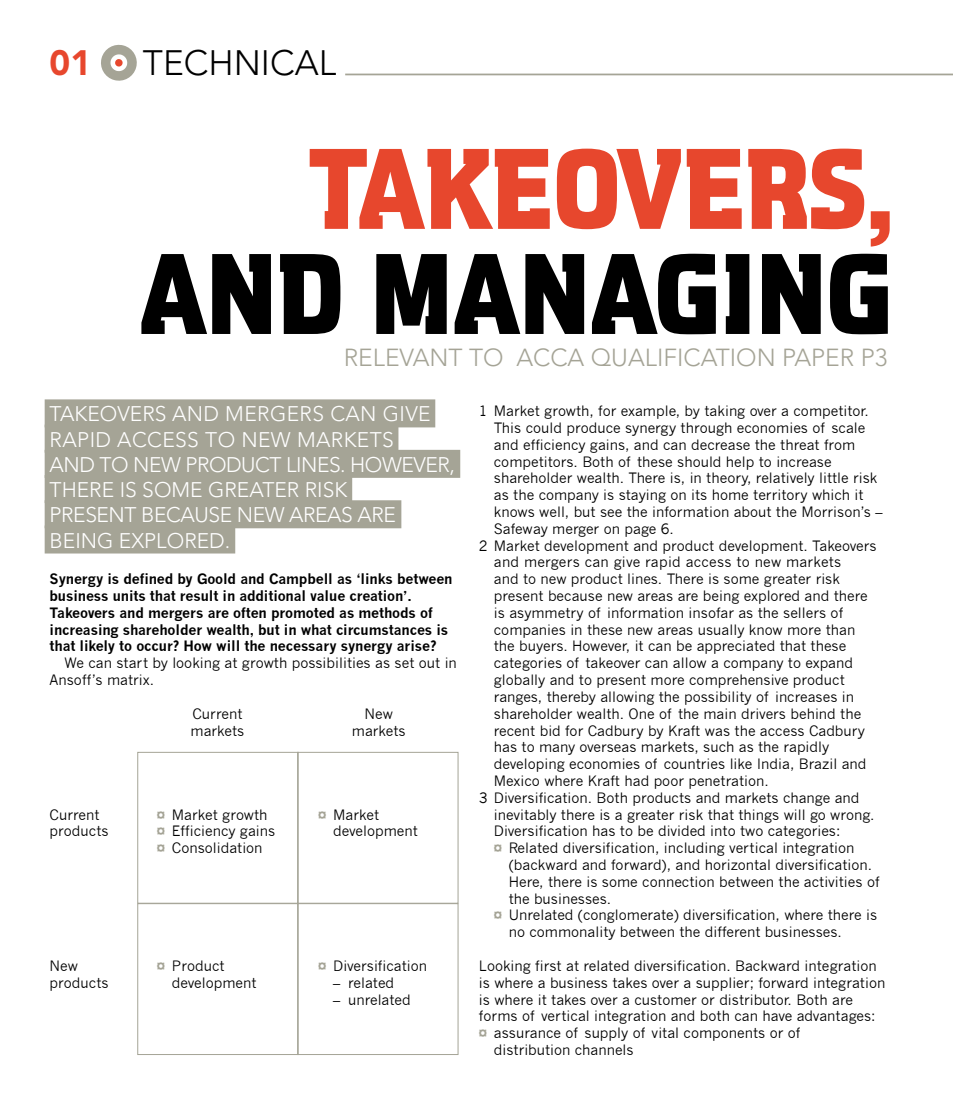
<style>
.page{position:relative;width:953px;height:1112px;background:#fff}
.page>*{position:absolute;margin:0;border:0;box-sizing:border-box;transform-origin:0 0}
.t1{font:108.5px "Cg Aquarius No 8";letter-spacing:-.05em;color:#000}
.t2{font:108.5px "Cg Aquarius No 8";letter-spacing:-.05em;color:#e7472d}
.t3{font:300 35px "Avenir";color:#000}
.t4{font:900 35px "Avenir";color:#e7472d}
.t5{font:300 24.5px "Avenir";color:#a5a496}
.t6{font:300 21px/25.2px "Avenir";color:#fff}
.t7{font:14px/16.8px "News Gothic";color:#000}
.t8{font:700 14px/16.8px "News Gothic";letter-spacing:-.01em;color:#000}
.t9{font:14px "News Gothic";letter-spacing:.02em;color:#000}
.s1{font-family:"Avenir";font-weight:900;color:#a5a496}
</style>
<div class="page">
<div style="left:45px;top:399px;width:390px;height:28px;background:#a5a496"></div>
<div style="left:45px;top:424px;width:353px;height:28px;background:#a5a496"></div>
<div style="left:45px;top:450px;width:415px;height:28px;background:#a5a496"></div>
<div style="left:45px;top:475px;width:307px;height:28px;background:#a5a496"></div>
<div style="left:45px;top:500px;width:356px;height:28px;background:#a5a496"></div>
<div style="left:45px;top:525px;width:190px;height:28px;background:#a5a496"></div>
<svg style="left:101px;top:44px;width:36px;height:37px"></svg>
<div style="left:115px;top:59px;width:8px;height:8px;background:#e7472d;border-radius:3px"></div>
<div style="left:137px;top:751px;width:161px;height:152px;border:1px solid #a5a496"></div>
<div style="left:297px;top:751px;width:161px;height:152px;border:1px solid #a5a496"></div>
<div style="left:137px;top:903px;width:161px;height:151px;border:1px solid #a5a496"></div>
<div style="left:297px;top:903px;width:161px;height:151px;border:1px solid #a5a496"></div>
<hr style="left:345px;top:74px;width:607px;height:1px;background:#a5a496">
<h2 class="t4" style="left:50px;top:42px;width:43px">01</h2>
<h2 class="t3" style="left:143px;top:42px;width:195px">TECHNICAL</h2>
<h1 class="t2" style="left:306px;top:126px;width:591px">TAKEOVERS,</h1>
<h1 class="t1" style="left:137px;top:231px;width:760px">AND MANAGING</h1>
<h3 class="t5" style="left:344px;top:343px;width:16px">RELEVAN</h3>
<h3 class="t5" style="left:448px;top:343px;width:86px">T TO ACCA</h3>
<h3 class="t5" style="left:590px;top:343px;width:298px">QUALIFICATION PAPER P3</h3>
<h3 class="t6" style="left:50px;top:401px;width:406px">TAKEOVERS AND MERGERS CAN GIVE<br>RAPID ACCESS TO NEW MARKETS<br>AND TO NEW PRODUCT LINES. HOWEVER,<br>THERE IS SOME GREATER RISK<br>PRESENT BECAUSE NEW AREAS ARE<br>BEING EXPLORED.</h3>
<p class="t8" style="left:50px;top:570px;width:404px">Synergy is defined by Goold and Campbell as ‘links between business units that result in additional value creation’.<br>Takeovers and mergers are often promoted as methods of increasing shareholder wealth, but in what circumstances is that likely to occur? How will the necessary synergy arise?</p>
<p class="t7" style="left:50px;top:654px;width:409px;text-indent:15px">We can start by looking at growth possibilities as set out in<br>Ansoff’s matrix.</p>
<p class="t7" style="left:50px;top:806px;width:60px">Current products</p>
<p class="t7" style="left:50px;top:957px;width:60px">New products</p>
<p class="t7" style="left:190px;top:705px;width:55px">Current markets</p>
<p class="t7" style="left:352px;top:705px;width:55px;text-align:center">New markets</p>
<p class="t7" style="left:157px;top:806px;width:120px"><span class="s1">¤</span> Market growth <span class="s1">¤</span> Efficiency gains <span class="s1">¤</span> Consolidation</p>
<p class="t7" style="left:333px;top:806px;width:86px;text-indent:-15px"><span class="s1">¤</span> Market development</p>
<p class="t7" style="left:172px;top:957px;width:86px;text-indent:-15px"><span class="s1">¤</span> Product development</p>
<p class="t7" style="left:318px;top:957px;width:110px"><span class="s1">¤</span> Diversification</p>
<p class="t7" style="left:333px;top:974px;width:62px">– related</p>
<p class="t7" style="left:333px;top:990px;width:79px">– unrelated</p>
<p class="t7" style="left:479px;top:402px;width:391px">1 Market growth, for example, by taking over a competitor.</p>
<p class="t7" style="left:494px;top:419px;width:373px">This could produce synergy through economies of scale</p>
<p class="t7" style="left:494px;top:436px;width:363px">and efficiency gains, and can decrease the threat from</p>
<p class="t7" style="left:494px;top:453px;width:339px">competitors. Both of these should help to increase</p>
<p class="t7" style="left:494px;top:470px;width:385px">shareholder wealth. There is, in theory, relatively little risk</p>
<p class="t7" style="left:494px;top:486px;width:371px">as the company is staying on its home territory which it</p>
<p class="t7" style="left:494px;top:503px;width:390px">knows well, but see the information about the Morrison’s –</p>
<p class="t7" style="left:494px;top:520px;width:181px">Safeway merger on page 6.</p>
<p class="t7" style="left:479px;top:537px;width:399px">2 Market development and product development. Takeovers</p>
<p class="t9" style="left:494px;top:554px;width:349px">and mergers can give rapid access to new markets</p>
<p class="t7" style="left:494px;top:570px;width:347px">and to new product lines. There is some greater risk</p>
<p class="t7" style="left:494px;top:587px;width:375px">present because new areas are being explored and there</p>
<p class="t7" style="left:494px;top:604px;width:351px">is asymmetry of information insofar as the sellers of</p>
<p class="t7" style="left:494px;top:621px;width:363px">companies in these new areas usually know more than</p>
<p class="t7" style="left:494px;top:638px;width:354px">the buyers. However, it can be appreciated that these</p>
<p class="t7" style="left:494px;top:654px;width:361px">categories of takeover can allow a company to expand</p>
<p class="t7" style="left:494px;top:671px;width:352px">globally and to present more comprehensive product</p>
<p class="t7" style="left:494px;top:688px;width:362px">ranges, thereby allowing the possibility of increases in</p>
<p class="t7" style="left:494px;top:705px;width:369px">shareholder wealth. One of the main drivers behind the</p>
<p class="t7" style="left:494px;top:722px;width:372px">recent bid for Cadbury by Kraft was the access Cadbury</p>
<p class="t7" style="left:494px;top:738px;width:337px">has to many overseas markets, such as the rapidly</p>
<p class="t7" style="left:494px;top:755px;width:374px">developing economies of countries like India, Brazil and</p>
<p class="t7" style="left:494px;top:772px;width:276px">Mexico where Kraft had poor penetration.</p>
<p class="t7" style="left:479px;top:789px;width:382px">3 Diversification. Both products and markets change and</p>
<p class="t7" style="left:494px;top:806px;width:382px">inevitably there is a greater risk that things will go wrong.</p>
<p class="t7" style="left:494px;top:822px;width:348px">Diversification has to be divided into two categories:</p>
<p class="t7" style="left:494px;top:839px;width:362px"><span class="s1">¤</span> Related diversification, including vertical integration</p>
<p class="t7" style="left:508px;top:856px;width:365px">(backward and forward), and horizontal diversification.</p>
<p class="t7" style="left:508px;top:873px;width:372px">Here, there is some connection between the activities of</p>
<p class="t7" style="left:508px;top:890px;width:104px">the businesses.</p>
<p class="t7" style="left:494px;top:906px;width:385px"><span class="s1">¤</span> Unrelated (conglomerate) diversification, where there is</p>
<p class="t7" style="left:508px;top:923px;width:334px">no commonality between the different businesses.</p>
<p class="t7" style="left:479px;top:957px;width:399px">Looking first at related diversification. Backward integration</p>
<p class="t7" style="left:479px;top:974px;width:408px">is where a business takes over a supplier; forward integration</p>
<p class="t7" style="left:479px;top:990px;width:375px">is where it takes over a customer or distributor. Both are</p>
<p class="t7" style="left:479px;top:1007px;width:398px">forms of vertical integration and both can have advantages:</p>
<p class="t7" style="left:479px;top:1024px;width:323px"><span class="s1">¤</span> assurance of supply of vital components or of</p>
<p class="t7" style="left:494px;top:1041px;width:141px">distribution channels</p>
</div>
